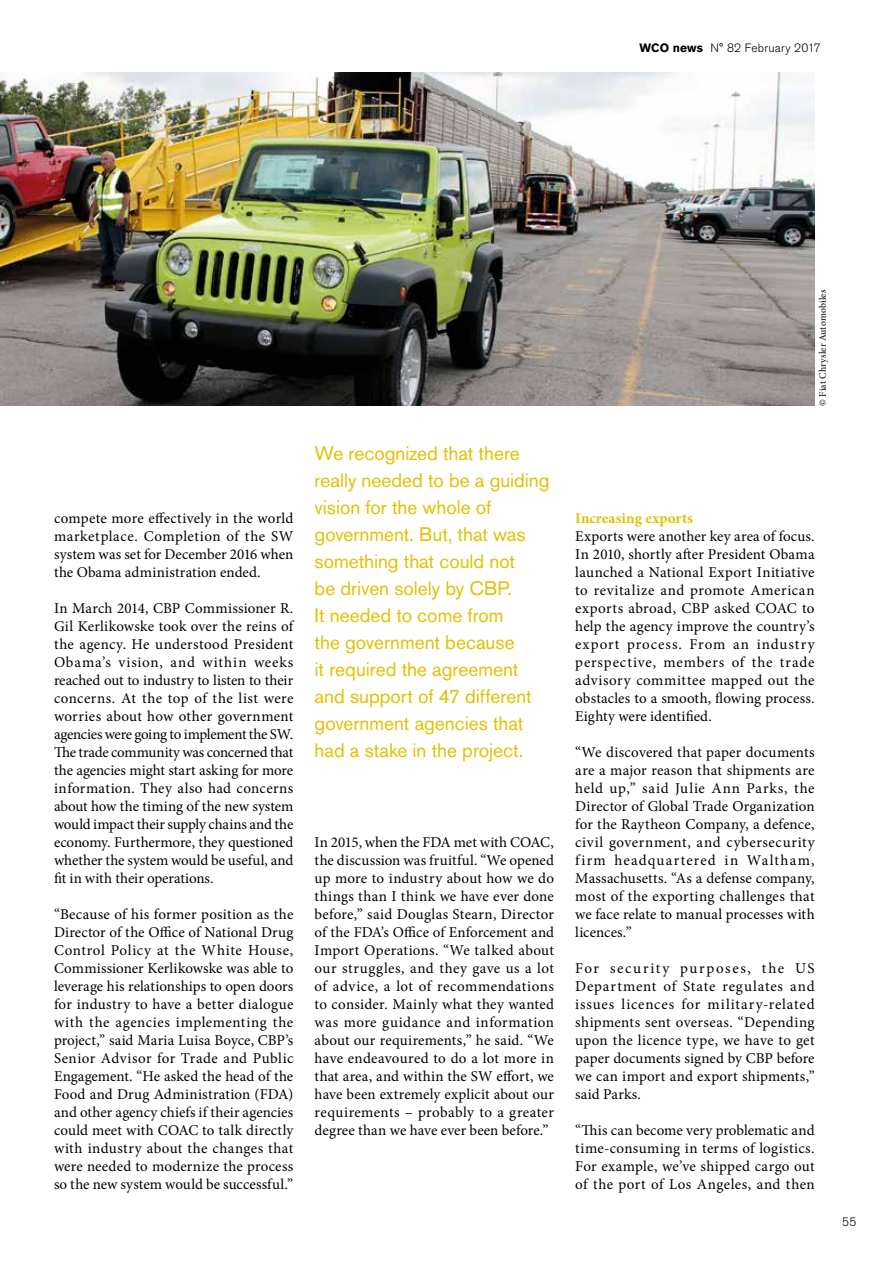
<style>
.page{position:relative;width:893px;height:1263px;background:#fff}
.page>*{position:absolute;margin:0;border:0;box-sizing:border-box;transform-origin:0 0}
.t1{font:19.5px/27px "Akzidenz Grotesk BE";color:#e1c100}
.Body{font:15px/18px "Minion Pro";letter-spacing:.01em;color:#000;text-align:justify}
.Intertitre{font:700 15px "Minion Pro";letter-spacing:.005em;color:#e1c100}
.t2{font:300 12px "Akzidenz Grotesk BE";letter-spacing:.015em;color:#000}
.Credit{font:9.75px "Minion Pro";letter-spacing:.015em;color:#000}
.s1{font-weight:700}
</style>
<div class="page">
<img style="left:0;top:72px;width:815px;height:334px">
<p class="t2" style="left:639px;top:41px;width:183px"><span class="s1">WCO news</span> N° 82 February 2017</p>
<p class="Body" style="left:54px;top:509px;width:241px">compete more effectively in the world marketplace. Completion of the SW system was set for December 2016 when the Obama administration ended.</p>
<p class="Body" style="left:54px;top:599px;width:241px">In March 2014, CBP Commissioner R.<br>Gil Kerlikowske took over the reins of the agency. He understood President Obama’s vision, and within weeks reached out to industry to listen to their concerns. At the top of the list were worries about how other government agencies were going to implement the SW.<br>The trade community was concerned that the agencies might start asking for more information. They also had concerns about how the timing of the new system would impact their supply chains and the economy. Furthermore, they questioned whether the system would be useful, and fit in with their operations.</p>
<p class="Body" style="left:54px;top:905px;width:241px">“Because of his former position as the Director of the Office of National Drug Control Policy at the White House, Commissioner Kerlikowske was able to leverage his relationships to open doors for industry to have a better dialogue with the agencies implementing the project,” said Maria Luisa Boyce, CBP’s Senior Advisor for Trade and Public Engagement. “He asked the head of the Food and Drug Administration (FDA) and other agency chiefs if their agencies could meet with COAC to talk directly with industry about the changes that were needed to modernize the process so the new system would be successful.”</p>
<p class="t1" style="left:315px;top:439px;width:236px">We recognized that there really needed to be a guiding vision for the whole of government. But, that was something that could not<br>be driven solely by CBP.<br>It needed to come from<br>the government because<br>it required the agreement and support of 47 different government agencies that had a stake in the project.</p>
<p class="Body" style="left:315px;top:833px;width:241px">In 2015, when the FDA met with COAC, the discussion was fruitful. “We opened up more to industry about how we do things than I think we have ever done before,” said Douglas Stearn, Director of the FDA’s Office of Enforcement and Import Operations. “We talked about our struggles, and they gave us a lot of advice, a lot of recommendations to consider. Mainly what they wanted was more guidance and information about our requirements,” he said. “We have endeavoured to do a lot more in that area, and within the SW effort, we have been extremely explicit about our requirements – probably to a greater degree than we have ever been before.”</p>
<p class="Credit" style="left:816px;top:406px;width:118px;rotate:-90deg">© Fiat Chrysler Automobiles</p>
<p class="Intertitre" style="left:575px;top:507px;width:119px">Increasing exports</p>
<p class="Body" style="left:575px;top:527px;width:241px">Exports were another key area of focus.<br>In 2010, shortly after President Obama launched a National Export Initiative to revitalize and promote American exports abroad, CBP asked COAC to help the agency improve the country’s export process. From an industry perspective, members of the trade advisory committee mapped out the obstacles to a smooth, flowing process.<br>Eighty were identified.</p>
<p class="Body" style="left:575px;top:743px;width:241px">“We discovered that paper documents are a major reason that shipments are held up,” said Julie Ann Parks, the Director of Global Trade Organization for the Raytheon Company, a defence, civil government, and cybersecurity firm headquartered in Waltham, Massachusetts. “As a defense company, most of the exporting challenges that we face relate to manual processes with licences.”</p>
<p class="Body" style="left:575px;top:959px;width:241px">For security purposes, the US Department of State regulates and issues licences for military-related shipments sent overseas. “Depending upon the licence type, we have to get paper documents signed by CBP before we can import and export shipments,” said Parks.</p>
<p class="Body" style="left:575px;top:1121px;width:241px">“This can become very problematic and time-consuming in terms of logistics.<br>For example, we’ve shipped cargo out of the port of Los Angeles, and then</p>
<p class="t2" style="left:842px;top:1215px;width:16px">55</p>
</div>
